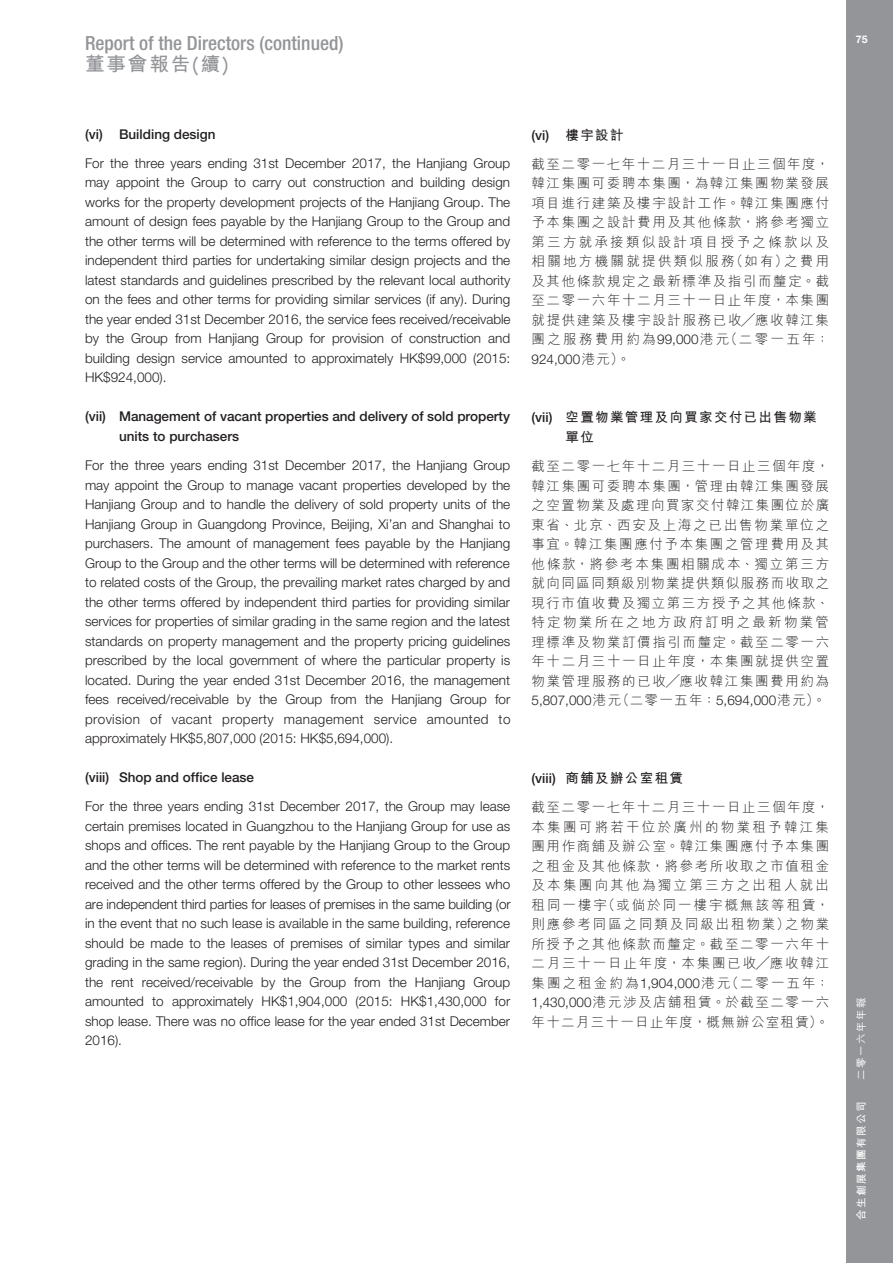
<style>
.page{position:relative;width:893px;height:1263px;background:#fff}
.page>*{position:absolute;margin:0;border:0;box-sizing:border-box;transform-origin:0 0}
.t1{font:500 condensed 19.5px "Helvetica Neue LT Std";color:#939598}
.t2{font:700 19.5px "M Hei HK";letter-spacing:.1em;color:#939598}
.t3{font:300 13.5px/19.5px "Helvetica Neue LT Std";color:#231f20;text-align:justify}
.t4{font:300 13.5px/19.5px "M Hei HK";letter-spacing:.12em;color:#231f20;text-align:justify}
.t5{font:500 13.5px/19.5px "Helvetica Neue LT Std";color:#231f20}
.t6{font:700 13.5px/19.5px "M Hei HK";letter-spacing:.1em;color:#231f20}
.t7{font:700 10.5px "M Hei HK";letter-spacing:.15em;color:#fff}
.t8{font:500 10.5px "M Hei HK";letter-spacing:.15em;color:#fff}
.t9{font:700 10.5px "Helvetica Neue LT Std";color:#fff}
.s1{font-family:"M Hei HK";font-weight:700}
.s2{font-family:"Helvetica Neue LT Std"}
.s3{font-family:"M Hei HK"}
.s4{font-family:"Helvetica Neue LT Std";font-weight:500}
.s5{font-weight:700}
</style>
<div class="page">
<div style="left:846px;top:0;width:47px;height:1263px;background:#939598"></div>
<h1 class="t1" style="left:85px;top:32px;width:260px">Report of the Directors (continued)</h1>
<h1 class="t2" style="left:85px;top:50px;width:145px">董事會報告(續)</h1>
<p class="t5" style="left:85px;top:124px;width:132px">(vi) Building design</p>
<p class="t3" style="left:85px;top:153px;width:427px">For the three years ending 31st December 2017, the Hanjiang Group may appoint the Group to carry out construction and building design works for the property development projects of the Hanjiang Group. The amount of design fees payable by the Hanjiang Group to the Group and the other terms will be determined with reference to the terms offered by independent third parties for undertaking similar design projects and the latest standards and guidelines prescribed by the relevant local authority on the fees and other terms for providing similar services (if any). During the year ended 31st December 2016, the service fees received/receivable by the Group from Hanjiang Group for provision of construction and building design service amounted to approximately HK$99,000 (2015:<br>HK$924,000).</p>
<p class="t5" style="left:119px;top:407px;width:392px;text-indent:-34px">(vii) Management of vacant properties and delivery of sold property units to purchasers</p>
<p class="t3" style="left:85px;top:455px;width:427px">For the three years ending 31st December 2017, the Hanjiang Group may appoint the Group to manage vacant properties developed by the Hanjiang Group and to handle the delivery of sold property units of the Hanjiang Group in Guangdong Province, Beijing, Xi’an and Shanghai to purchasers. The amount of management fees payable by the Hanjiang Group to the Group and the other terms will be determined with reference to related costs of the Group, the prevailing market rates charged by and the other terms offered by independent third parties for providing similar services for properties of similar grading in the same region and the latest standards on property management and the property pricing guidelines prescribed by the local government of where the particular property is located. During the year ended 31st December 2016, the management fees received/receivable by the Group from the Hanjiang Group for provision of vacant property management service amounted to approximately HK$5,807,000 (2015: HK$5,694,000).</p>
<p class="t5" style="left:85px;top:767px;width:171px">(viii) Shop and office lease</p>
<p class="t3" style="left:85px;top:796px;width:427px">For the three years ending 31st December 2017, the Group may lease certain premises located in Guangzhou to the Hanjiang Group for use as shops and offices. The rent payable by the Hanjiang Group to the Group and the other terms will be determined with reference to the market rents received and the other terms offered by the Group to other lessees who are independent third parties for leases of premises in the same building (or in the event that no such lease is available in the same building, reference should be made to the leases of premises of similar types and similar grading in the same region). During the year ended 31st December 2016, the rent received/receivable by the Group from the Hanjiang Group amounted to approximately HK$1,904,000 (2015: HK$1,430,000 for shop lease. There was no office lease for the year ended 31st December 2016).</p>
<p class="t5" style="left:531px;top:125px;width:94px">(vi) <span class="s1">樓宇設計</span></p>
<p class="t4" style="left:531px;top:154px;width:299px">截至二零一七年十二月三十一日止三個年度，韓江集團可委聘本集團，為韓江集團物業發展項目進行建築及樓宇設計工作。韓江集團應付予本集團之設計費用及其他條款，將參考獨立第三方就承接類似設計項目授予之條款以及相關地方機關就提供類似服務（如有）之費用及其他條款規定之最新標準及指引而釐定。截至二零一六年十二月三十一日止年度，本集團就提供建築及樓宇設計服務已收╱應收韓江集團之服務費用約為<span class="s2">99,000</span>港元（二零一五年：</p>
<p class="t3" style="left:531px;top:349px;width:100px">924,000<span class="s3">港元）。</span></p>
<p class="t6" style="left:566px;top:406px;width:253px;text-indent:-34px"><span class="s4">(vii)</span> 空置物業管理及向買家交付已出售物業單位</p>
<p class="t4" style="left:531px;top:456px;width:299px">截至二零一七年十二月三十一日止三個年度，韓江集團可委聘本集團，管理由韓江集團發展之空置物業及處理向買家交付韓江集團位於廣東省、北京、西安及上海之已出售物業單位之事宜。韓江集團應付予本集團之管理費用及其他條款，將參考本集團相關成本、獨立第三方就向同區同類級別物業提供類似服務而收取之現行市值收費及獨立第三方授予之其他條款、特定物業所在之地方政府訂明之最新物業管理標準及物業訂價指引而釐定。截至二零一六年十二月三十一日止年度，本集團就提供空置物業管理服務的已收╱應收韓江集團費用約為</p>
<p class="t3" style="left:531px;top:690px;width:296px">5,807,000<span class="s3">港元（二零一五年：</span>5,694,000<span class="s3">港元）。</span></p>
<p class="t4" style="left:531px;top:763px;width:299px;line-height:29.2px"><span class="s4">(viii)</span> <span class="s5">商舖及辦公室租賃<br></span>截至二零一七年十二月三十一日止三個年度，</p>
<p class="t4" style="left:531px;top:817px;width:299px">本集團可將若干位於廣州的物業租予韓江集團用作商舖及辦公室。韓江集團應付予本集團之租金及其他條款，將參考所收取之市值租金及本集團向其他為獨立第三方之出租人就出租同一樓宇（或倘於同一樓宇概無該等租賃，則應參考同區之同類及同級出租物業）之物業所授予之其他條款而釐定。截至二零一六年十二月三十一日止年度，本集團已收╱應收韓江集團之租金約為<span class="s2">1,904,000</span>港元（二零一五年：<span class="s2">1,430,000</span>港元涉及店舖租賃。於截至二零一六年十二月三十一日止年度，概無辦公室租賃）。</p>
<p class="t9" style="left:856px;top:32px;width:13px">75</p>
<p class="t8" style="left:854px;top:1080px;width:84px;rotate:-90deg">二零一六年年報</p>
<p class="t7" style="left:854px;top:1220px;width:121px;rotate:-90deg">合生創展集團有限公司</p>
</div>
